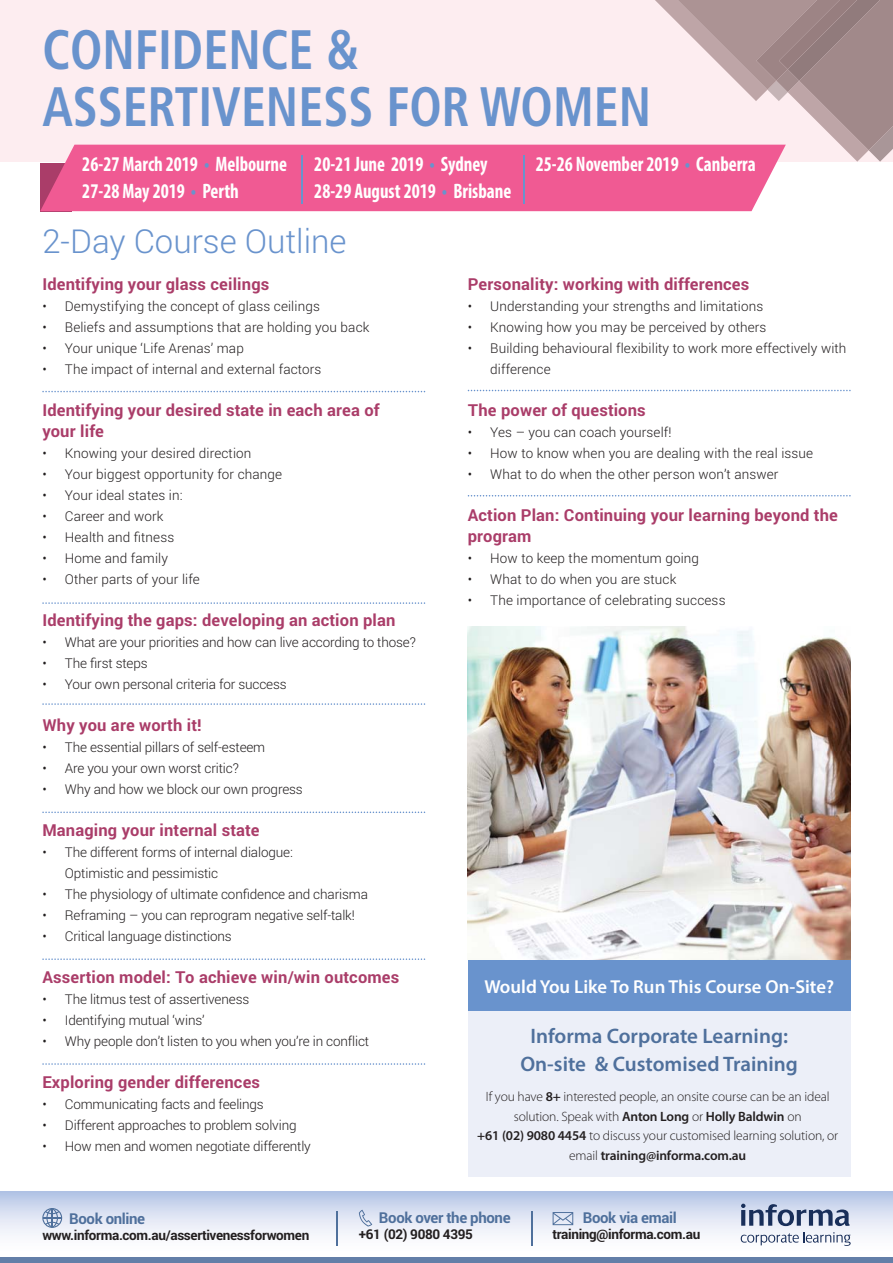
<style>
.page{position:relative;width:893px;height:1263px;background:#fff}
.page>*{position:absolute;margin:0;border:0;box-sizing:border-box;transform-origin:0 0}
.t1{font:700 condensed 55.5px/57px "Frutiger";color:#6993cd;scale:.9 1}
.t2{font:300 33px "Roboto";color:#6993cd}
.t3{font:700 condensed 21px/26.2px "Myriad Pro";color:#fff;scale:.9 1}
.t4{font:600 21px/28.5px "Myriad Pro";color:#4f709c;text-align:center}
.t5{font:600 18.75px "Myriad Pro";color:#fff}
.t6{font:700 16.5px/21px "Roboto";letter-spacing:.01em;color:#aa3d69}
.t7{font:700 15px "Roboto";letter-spacing:-.025em;color:#4f709c}
.t8{font:300 13.5px/21px "Roboto";color:#231f20}
.t9{font:300 13.5px/19.5px "Myriad Pro";letter-spacing:-.01em;color:#231f20;text-align:center}
.t10{font:700 13.5px "Roboto";letter-spacing:-.025em;color:#231f20}
.s1{color:#6993cd}
.s2{font-weight:600}
</style>
<div class="page">
<div style="left:0;top:1192px;width:892px;height:65px;background:linear-gradient(to bottom,#becbe9,#fff)"></div>
<div style="left:0;top:1257px;width:892px;height:6px;background:#637fa8"></div>
<svg style="left:741px;top:1204px;width:108px;height:22px;background:#8e9bb6"></svg>
<svg style="left:740px;top:1232px;width:110px;height:14px"></svg>
<hr style="left:336px;top:1212px;width:2px;height:34px;background:#4f709c">
<hr style="left:531px;top:1212px;width:2px;height:34px;background:#4f709c">
<svg style="left:42px;top:1208px;width:20px;height:20px"></svg>
<svg style="left:552px;top:1212px;width:21px;height:13px"></svg>
<svg style="left:359px;top:1210px;width:13px;height:17px"></svg>
<div style="left:468px;top:965px;width:382px;height:212px;background:#eceff8"></div>
<div style="left:468px;top:960px;width:382px;height:50px;background:#6993cd"></div>
<img style="left:468px;top:626px;width:382px;height:334px">
<svg style="left:42px;top:391px;width:383px;height:1px"></svg>
<svg style="left:468px;top:390px;width:382px;height:1px"></svg>
<svg style="left:468px;top:495px;width:382px;height:1px"></svg>
<svg style="left:42px;top:602px;width:383px;height:2px"></svg>
<svg style="left:42px;top:703px;width:383px;height:2px"></svg>
<svg style="left:42px;top:812px;width:383px;height:1px"></svg>
<svg style="left:42px;top:958px;width:383px;height:2px"></svg>
<svg style="left:42px;top:1063px;width:383px;height:2px"></svg>
<div style="left:0;top:0;width:892px;height:162px;background:#fdedf0"></div>
<svg style="left:655px;top:0;width:237px;height:162px"></svg>
<div style="left:40px;top:145px;width:745px;height:66px;background:#f05a93"></div>
<hr style="left:301px;top:156px;width:2px;height:48px;background:#6993cd">
<hr style="left:523px;top:156px;width:1px;height:48px;background:#6993cd">
<h1 class="t1" style="left:42px;top:26px;width:678px">CONFIDENCE &amp;<br>ASSERTIVENESS FOR WOMEN</h1>
<h3 class="t3" style="left:82px;top:153px;width:229px">26-27 March 2019 <span class="s1">•</span> Melbourne<br>27-28 May 2019 <span class="s1">•</span> Perth</h3>
<h3 class="t3" style="left:314px;top:153px;width:220px">20-21 June 2019 <span class="s1">•</span> Sydney<br>28-29 August 2019 <span class="s1">•</span> Brisbane</h3>
<h3 class="t3" style="left:536px;top:153px;width:246px">25-26 November 2019 <span class="s1">•</span> Canberra</h3>
<h2 class="t2" style="left:42px;top:222px;width:306px">2-Day Course Outline</h2>
<p class="t6" style="left:42px;top:274px;width:228px">Identifying your glass ceilings</p>
<p class="t8" style="left:42px;top:296px;width:279px">• Demystifying the concept of glass ceilings</p>
<p class="t8" style="left:42px;top:317px;width:328px">• Beliefs and assumptions that are holding you back</p>
<p class="t8" style="left:42px;top:338px;width:203px">• Your unique ‘Life Arenas’ map</p>
<p class="t8" style="left:42px;top:359px;width:281px">• The impact of internal and external factors</p>
<p class="t6" style="left:42px;top:400px;width:339px">Identifying your desired state in each area of your life</p>
<p class="t8" style="left:42px;top:443px;width:210px">• Knowing your desired direction</p>
<p class="t8" style="left:42px;top:464px;width:241px">• Your biggest opportunity for change</p>
<p class="t8" style="left:42px;top:485px;width:142px">• Your ideal states in:</p>
<p class="t8" style="left:42px;top:506px;width:123px">• Career and work</p>
<p class="t8" style="left:42px;top:527px;width:133px">• Health and fitness</p>
<p class="t8" style="left:42px;top:548px;width:127px">• Home and family</p>
<p class="t8" style="left:42px;top:569px;width:159px">• Other parts of your life</p>
<p class="t6" style="left:42px;top:610px;width:354px">Identifying the gaps: developing an action plan</p>
<p class="t8" style="left:42px;top:632px;width:375px">• What are your priorities and how can live according to those?</p>
<p class="t8" style="left:42px;top:653px;width:107px">• The first steps</p>
<p class="t8" style="left:42px;top:674px;width:246px">• Your own personal criteria for success</p>
<p class="t6" style="left:42px;top:715px;width:161px">Why you are worth it!</p>
<p class="t8" style="left:42px;top:737px;width:224px">• The essential pillars of self-esteem</p>
<p class="t8" style="left:42px;top:758px;width:198px">• Are you your own worst critic?</p>
<p class="t8" style="left:42px;top:779px;width:262px">• Why and how we block our own progress</p>
<p class="t6" style="left:42px;top:820px;width:219px">Managing your internal state</p>
<p class="t8" style="left:65px;top:842px;width:229px;text-indent:-22px">• The different forms of internal dialogue:<br>Optimistic and pessimistic</p>
<p class="t8" style="left:42px;top:884px;width:327px">• The physiology of ultimate confidence and charisma</p>
<p class="t8" style="left:42px;top:905px;width:314px">• Reframing – you can reprogram negative self-talk!</p>
<p class="t8" style="left:42px;top:926px;width:191px">• Critical language distinctions</p>
<p class="t6" style="left:42px;top:967px;width:358px">Assertion model: To achieve win/win outcomes</p>
<p class="t8" style="left:42px;top:989px;width:208px">• The litmus test of assertiveness</p>
<p class="t8" style="left:42px;top:1010px;width:164px">• Identifying mutual ‘wins’</p>
<p class="t8" style="left:42px;top:1031px;width:328px">• Why people don’t listen to you when you’re in conflict</p>
<p class="t6" style="left:42px;top:1072px;width:219px">Exploring gender differences</p>
<p class="t8" style="left:42px;top:1094px;width:223px">• Communicating facts and feelings</p>
<p class="t8" style="left:42px;top:1115px;width:256px">• Different approaches to problem solving</p>
<p class="t8" style="left:42px;top:1136px;width:270px">• How men and women negotiate differently</p>
<p class="t6" style="left:468px;top:274px;width:283px">Personality: working with differences</p>
<p class="t8" style="left:468px;top:296px;width:297px">• Understanding your strengths and limitations</p>
<p class="t8" style="left:468px;top:317px;width:300px">• Knowing how you may be perceived by others</p>
<p class="t8" style="left:490px;top:338px;width:358px;text-indent:-23px">• Building behavioural flexibility to work more effectively with difference</p>
<p class="t6" style="left:468px;top:400px;width:179px">The power of questions</p>
<p class="t8" style="left:468px;top:422px;width:205px">• Yes – you can coach yourself!</p>
<p class="t8" style="left:468px;top:443px;width:347px">• How to know when you are dealing with the real issue</p>
<p class="t8" style="left:468px;top:464px;width:312px">• What to do when the other person won’t answer</p>
<p class="t6" style="left:468px;top:505px;width:371px">Action Plan: Continuing your learning beyond the program</p>
<p class="t8" style="left:468px;top:548px;width:233px">• How to keep the momentum going</p>
<p class="t8" style="left:468px;top:569px;width:210px">• What to do when you are stuck</p>
<p class="t8" style="left:468px;top:590px;width:259px">• The importance of celebrating success</p>
<h3 class="t5" style="left:484px;top:980px;width:351px">Would You Like To Run This Course On-Site?</h3>
<h3 class="t4" style="left:520px;top:1024px;width:279px">Informa Corporate Learning:<br>On-site &amp; Customised Training</h3>
<p class="t9" style="left:477px;top:1088px;width:362px">If you have <span class="s2">8+</span> interested people, an onsite course can be an ideal solution. Speak with <span class="s2">Anton Long</span> or <span class="s2">Holly Baldwin</span> on<br><span class="s2">+61 (02) 9080 4454</span> to discuss your customised learning solution, or email <span class="s2">training@informa.com.au</span></p>
<p class="t7" style="left:69px;top:1210px;width:77px">Book online</p>
<p class="t10" style="left:42px;top:1228px;width:268px">www.informa.com.au/assertivenessforwomen</p>
<p class="t7" style="left:379px;top:1209px;width:133px">Book over the phone</p>
<p class="t10" style="left:359px;top:1226px;width:116px">+61 (02) 9080 4395</p>
<p class="t7" style="left:583px;top:1209px;width:95px">Book via email</p>
<p class="t10" style="left:552px;top:1226px;width:149px">training@informa.com.au</p>
</div>
